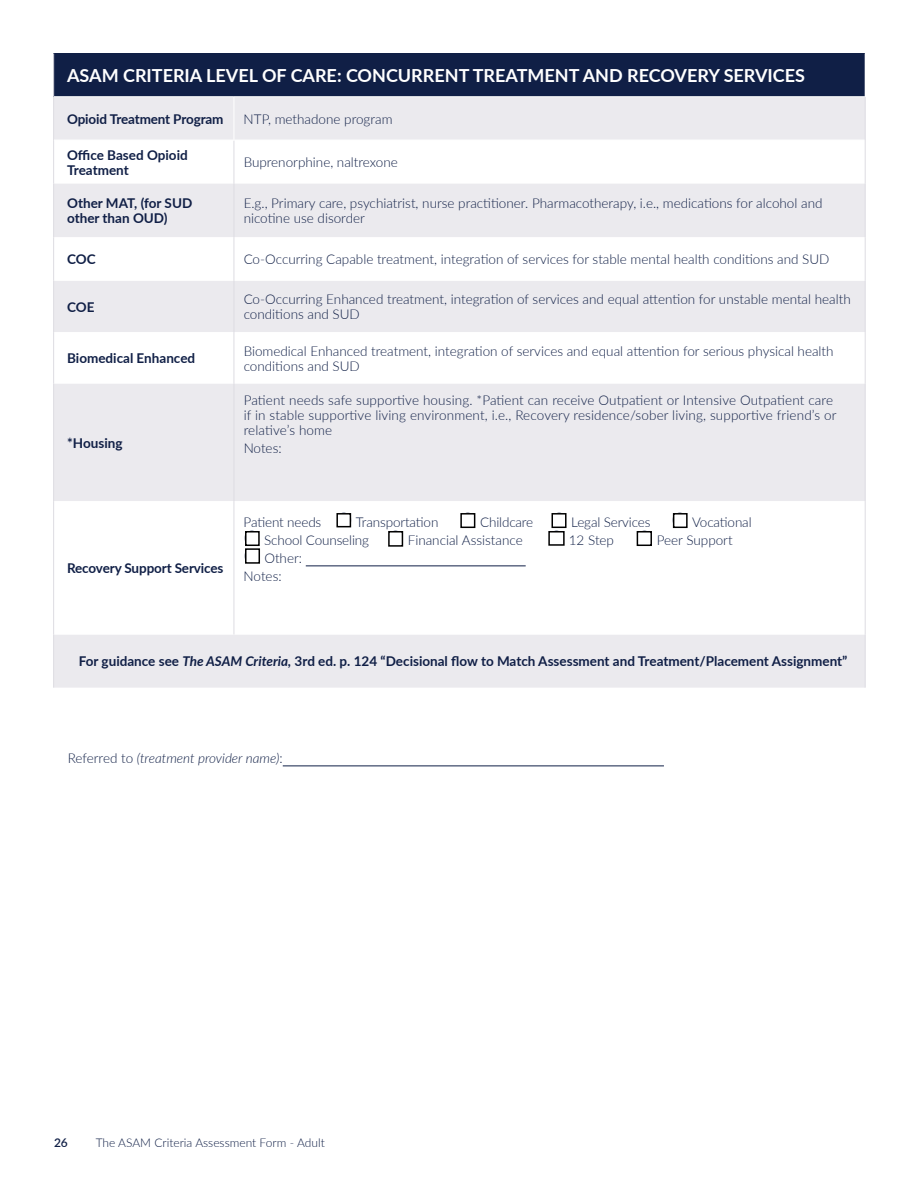
<style>
.page{position:relative;width:918px;height:1188px;background:#fff}
.page>*{position:absolute;margin:0;border:0;box-sizing:border-box;transform-origin:0 0}
.t1{font:700 18px "Lato";color:#fff}
.t2{font:300 13.5px/15px "Lato";color:#101f46}
.t3{font:700 13.5px/15px "Lato";color:#101f46}
.t4{font:italic 300 13.5px "Lato";color:#101f46}
.t5{font:300 12px "Lato";color:#101f46}
.t6{font:600 12px "Lato";color:#101f46}
.s1{font-family:"Avenir Next";font-weight:200;font-size:19.5px}
.s2{font-style:italic}
.s3{font-style:normal}
</style>
<div class="page">
<hr style="left:283px;top:766px;width:381px;height:1px;background:#101f46">
<div style="left:54px;top:53px;width:811px;height:44px;background:#101f46"></div>
<div style="left:54px;top:97px;width:811px;height:591px;background:#ebeaee"></div>
<svg style="left:54px;top:141px;width:811px;height:493px"></svg>
<hr style="left:53px;top:53px;width:1px;height:44px;background:#dddce2">
<hr style="left:53px;top:97px;width:1px;height:43px;background:#dddce2">
<hr style="left:53px;top:140px;width:1px;height:43px;background:#dddce2">
<hr style="left:234px;top:140px;width:1px;height:43px;background:#dddce2">
<hr style="left:53px;top:183px;width:1px;height:54px;background:#dddce2">
<hr style="left:234px;top:183px;width:1px;height:54px;background:#dddce2">
<hr style="left:865px;top:183px;width:1px;height:54px;background:#dddce2">
<hr style="left:53px;top:237px;width:1px;height:44px;background:#dddce2">
<hr style="left:234px;top:237px;width:1px;height:44px;background:#dddce2">
<hr style="left:865px;top:237px;width:1px;height:44px;background:#dddce2">
<hr style="left:865px;top:281px;width:1px;height:51px;background:#dddce2">
<hr style="left:53px;top:332px;width:1px;height:51px;background:#dddce2">
<hr style="left:234px;top:332px;width:1px;height:51px;background:#dddce2">
<hr style="left:865px;top:332px;width:1px;height:51px;background:#dddce2">
<hr style="left:53px;top:383px;width:1px;height:118px;background:#dddce2">
<hr style="left:234px;top:383px;width:1px;height:118px;background:#dddce2">
<hr style="left:865px;top:383px;width:1px;height:118px;background:#dddce2">
<hr style="left:53px;top:501px;width:1px;height:133px;background:#dddce2">
<hr style="left:234px;top:501px;width:1px;height:133px;background:#dddce2">
<hr style="left:865px;top:501px;width:1px;height:133px;background:#dddce2">
<hr style="left:53px;top:634px;width:1px;height:54px;background:#dddce2">
<hr style="left:865px;top:634px;width:1px;height:54px;background:#dddce2">
<hr style="left:53px;top:281px;width:1px;height:51px;background:#dddce2">
<hr style="left:234px;top:281px;width:1px;height:51px;background:#dddce2">
<hr style="left:54px;top:96px;width:180px;height:1px;background:#fff">
<hr style="left:234px;top:96px;width:632px;height:1px;background:#fff">
<hr style="left:234px;top:140px;width:631px;height:1px;background:#fff">
<hr style="left:234px;top:97px;width:1px;height:43px;background:#fff">
<hr style="left:54px;top:140px;width:180px;height:1px;background:#fff">
<hr style="left:865px;top:140px;width:1px;height:43px;background:#dddce2">
<hr style="left:865px;top:97px;width:1px;height:43px;background:#dddce2">
<hr style="left:306px;top:566px;width:220px;height:1px;background:#101f46">
<div style="left:336px;top:513px;width:15px;height:14px;background:#fff"></div>
<div style="left:336px;top:513px;width:15px;height:14px;border:2px solid #000"></div>
<div style="left:460px;top:513px;width:15px;height:15px;background:#fff"></div>
<div style="left:460px;top:513px;width:15px;height:15px;border:1px solid #000"></div>
<div style="left:552px;top:513px;width:15px;height:15px;background:#fff"></div>
<div style="left:552px;top:513px;width:15px;height:15px;border:2px solid #000"></div>
<div style="left:673px;top:513px;width:15px;height:15px;background:#fff"></div>
<div style="left:673px;top:513px;width:15px;height:15px;border:2px solid #000"></div>
<div style="left:245px;top:531px;width:15px;height:15px;background:#fff"></div>
<div style="left:245px;top:531px;width:15px;height:15px;border:2px solid #000"></div>
<div style="left:388px;top:531px;width:15px;height:16px;background:#fff"></div>
<div style="left:388px;top:531px;width:15px;height:16px;border:1px solid #000"></div>
<div style="left:548px;top:531px;width:17px;height:15px;background:#fff"></div>
<div style="left:548px;top:531px;width:17px;height:15px;border:1px solid #000"></div>
<div style="left:637px;top:531px;width:15px;height:15px;background:#fff"></div>
<div style="left:637px;top:531px;width:15px;height:15px;border:2px solid #000"></div>
<div style="left:245px;top:548px;width:15px;height:16px;background:#fff"></div>
<div style="left:245px;top:548px;width:15px;height:16px;border:2px solid #000"></div>
<h1 class="t1" style="left:67px;top:63px;width:739px">ASAM CRITERIA LEVEL OF CARE: CONCURRENT TREATMENT AND RECOVERY SERVICES</h1>
<p class="t3" style="left:67px;top:111px;width:158px">Opioid Treatment Program</p>
<p class="t2" style="left:244px;top:111px;width:150px">NTP, methadone program</p>
<p class="t3" style="left:67px;top:147px;width:122px">Office Based Opioid<br>Treatment</p>
<p class="t2" style="left:244px;top:154px;width:156px">Buprenorphine, naltrexone</p>
<p class="t3" style="left:67px;top:195px;width:127px">Other MAT, (for SUD other than OUD)</p>
<p class="t2" style="left:244px;top:195px;width:580px">E.g., Primary care, psychiatrist, nurse practitioner. Pharmacotherapy, i.e., medications for alcohol and nicotine use disorder</p>
<p class="t3" style="left:67px;top:251px;width:30px">COC</p>
<p class="t2" style="left:244px;top:252px;width:587px">Co-Occurring Capable treatment, integration of services for stable mental health conditions and SUD</p>
<p class="t3" style="left:67px;top:299px;width:29px">COE</p>
<p class="t2" style="left:244px;top:291px;width:609px">Co-Occurring Enhanced treatment, integration of services and equal attention for unstable mental health conditions and SUD</p>
<p class="t3" style="left:67px;top:350px;width:130px">Biomedical Enhanced</p>
<p class="t2" style="left:244px;top:343px;width:592px">Biomedical Enhanced treatment, integration of services and equal attention for serious physical health conditions and SUD</p>
<p class="t3" style="left:67px;top:435px;width:57px">*Housing</p>
<p class="t2" style="left:244px;top:392px;width:595px">Patient needs safe supportive housing. *Patient can receive Outpatient or Intensive Outpatient care if in stable supportive living environment, i.e., Recovery residence/sober living, supportive friend’s or relative’s home</p>
<p class="t2" style="left:244px;top:440px;width:40px">Notes:</p>
<p class="t3" style="left:67px;top:560px;width:158px">Recovery Support Services</p>
<p class="t2" style="left:244px;top:512px;width:510px;line-height:18px">Patient needs <span class="s1">O</span> Transportation <span class="s1">O</span> Childcare <span class="s1">O</span> Legal Services <span class="s1">O</span> Vocational<br><span class="s1">O</span> School Counseling <span class="s1">O</span> Financial Assistance</p>
<p class="t2" style="left:548px;top:532px;width:186px"><span class="s1">O</span> 12 Step <span class="s1">O</span> Peer Support</p>
<p class="t2" style="left:244px;top:548px;width:60px;line-height:18px"><span class="s1">O</span> Other:<br>Notes:</p>
<p class="t3" style="left:79px;top:655px;width:770px">For guidance see <span class="s2">The ASAM Criteria,</span> 3rd ed. p. 124 “Decisional flow to Match Assessment and Treatment/Placement Assignment”</p>
<p class="t4" style="left:68px;top:752px;width:217px"><span class="s3">Referred to</span> (treatment provider name)<span class="s3">:</span></p>
<p class="t6" style="left:54px;top:1138px;width:15px">26</p>
<p class="t5" style="left:96px;top:1135px;width:231px">The ASAM Criteria Assessment Form - Adult</p>
</div>
